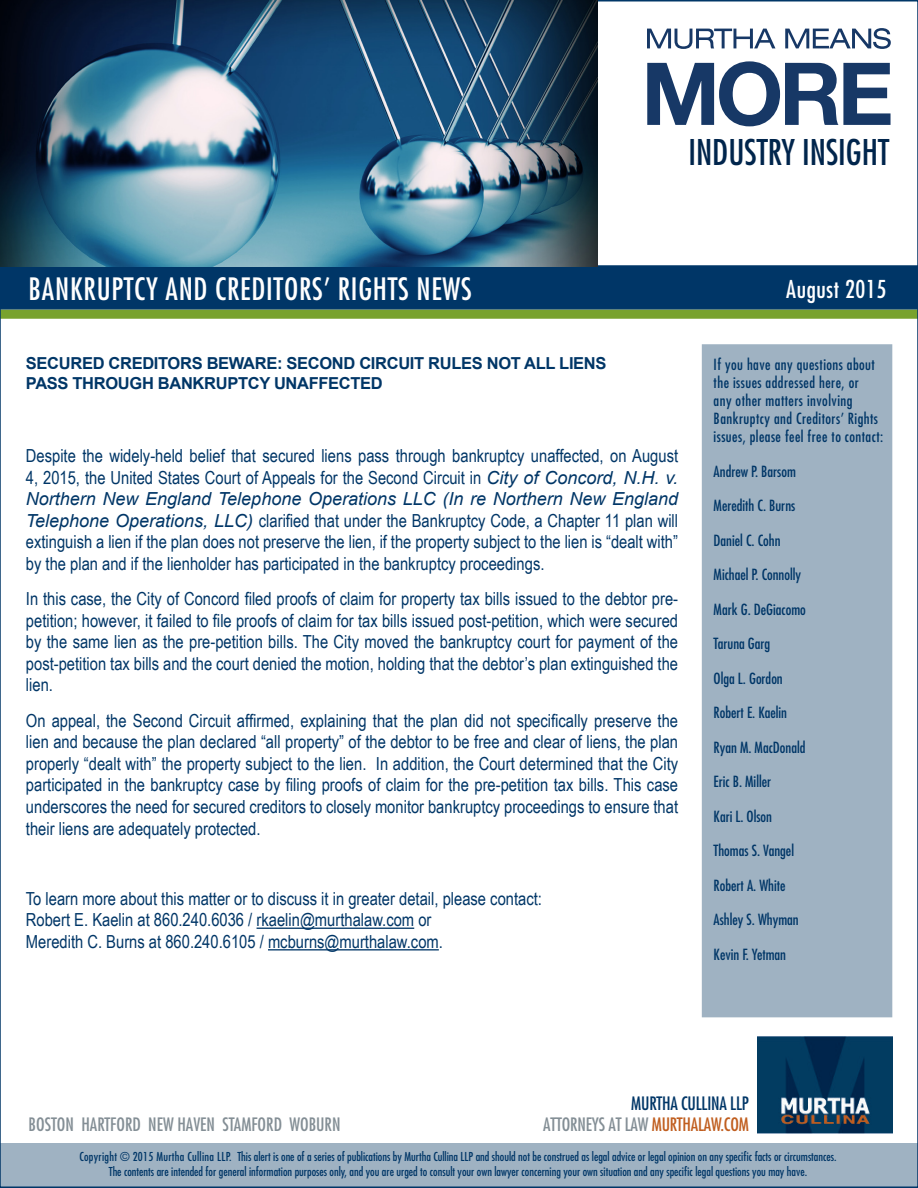
<style>
.page{position:relative;width:918px;height:1188px;background:#fff}
.page>*{position:absolute;margin:0;border:0;box-sizing:border-box;transform-origin:0 0}
.t1{font:500 condensed 34.5px "Futura LTCE";color:#00254c}
.t2{font:500 condensed 30px "Futura LTCE";letter-spacing:.025em;color:#fff}
.t3{font:500 condensed 24px "Futura LTCE";letter-spacing:.025em;color:#fff}
.t4{font:18px/21.6px "Arial Narrow";color:#003667;text-align:justify}
.t5{font:500 condensed 18px "Futura LTCE";color:#838e95}
.t6{font:500 condensed 18px "Futura LTCE";letter-spacing:-.01em;color:#003667}
.Body_Copy{font:700 16.5px "Arial";letter-spacing:-.02em;color:#003667}
.t7{font:500 condensed 15px "Futura LTCE";color:#003667}
.t8{font:500 condensed 15px/18px "Futura LTCE";letter-spacing:.03em;color:#003667}
.t9{font:500 condensed 12px/14.4px "Futura LTCE";color:#003667;text-align:center}
.s1{font-family:"Arial";font-style:italic}
.s2{color:#c05e1f}
</style>
<div class="page">
<div style="left:0;top:1143px;width:918px;height:45px;background:#9fb2c2"></div>
<div style="left:702px;top:344px;width:190px;height:673px;background:#9fb2c2"></div>
<div style="left:3px;top:265px;width:912px;height:45px;background:#003667"></div>
<img style="left:757px;top:1036px;width:135px;height:98px">
<div style="left:0;top:310px;width:918px;height:9px;background:#78a22d"></div>
<svg style="left:647px;top:61px;width:244px;height:65px"></svg>
<svg style="left:647px;top:28px;width:244px;height:21px"></svg>
<img style="left:0;top:0;width:597px;height:267px">
<hr style="left:257px;top:928px;width:157px;height:1px;background:#003667">
<hr style="left:268px;top:949px;width:171px;height:1px;background:#003667">
<h1 class="t1" style="left:688px;top:132px;width:202px">INDUSTRY INSIGHT</h1>
<p class="t2" style="left:29px;top:271px;width:445px">BANKRUPTCY AND CREDITORS’ RIGHTS NEWS</p>
<p class="t3" style="left:786px;top:274px;width:102px">August 2015</p>
<p class="Body_Copy" style="left:26px;top:352px;width:582px">SECURED CREDITORS BEWARE: SECOND CIRCUIT RULES NOT ALL LIENS</p>
<p class="Body_Copy" style="left:26px;top:372px;width:358px">PASS THROUGH BANKRUPTCY UNAFFECTED</p>
<p class="t4" style="left:26px;top:444px;width:654px">Despite the widely-held belief that secured liens pass through bankruptcy unaffected, on August 4, 2015, the United States Court of Appeals for the Second Circuit in <span class="s1">City of Concord, N.H. v.<br>Northern New England Telephone Operations LLC (In re Northern New England Telephone Operations, LLC)</span> clarified that under the Bankruptcy Code, a Chapter 11 plan will extinguish a lien if the plan does not preserve the lien, if the property subject to the lien is “dealt with” by the plan and if the lienholder has participated in the bankruptcy proceedings.</p>
<p class="t4" style="left:26px;top:587px;width:654px">In this case, the City of Concord filed proofs of claim for property tax bills issued to the debtor pre&shy;petition; however, it failed to file proofs of claim for tax bills issued post-petition, which were secured by the same lien as the pre-petition bills. The City moved the bankruptcy court for payment of the post-petition tax bills and the court denied the motion, holding that the debtor’s plan extinguished the lien.</p>
<p class="t4" style="left:26px;top:709px;width:654px">On appeal, the Second Circuit affirmed, explaining that the plan did not specifically preserve the lien and because the plan declared “all property” of the debtor to be free and clear of liens, the plan properly “dealt with” the property subject to the lien. In addition, the Court determined that the City participated in the bankruptcy case by filing proofs of claim for the pre-petition tax bills. This case underscores the need for secured creditors to closely monitor bankruptcy proceedings to ensure that their liens are adequately protected.</p>
<p class="t4" style="left:26px;top:887px;width:518px">To learn more about this matter or to discuss it in greater detail, please contact:</p>
<p class="t4" style="left:26px;top:909px;width:407px">Robert E. Kaelin at 860.240.6036 / rkaelin@murthalaw.com or</p>
<p class="t4" style="left:26px;top:930px;width:419px">Meredith C. Burns at 860.240.6105 / mcburns@murthalaw.com.</p>
<p class="t8" style="left:714px;top:356px;width:171px">If you have any questions about the issues addressed here, or<br>any other matters involving<br>Bankruptcy and Creditors’ Rights issues, please feel free to contact:</p>
<p class="t7" style="left:714px;top:462px;width:84px">Andrew P. Barsom</p>
<p class="t7" style="left:714px;top:497px;width:83px">Meredith C. Burns</p>
<p class="t7" style="left:714px;top:531px;width:68px">Daniel C. Cohn</p>
<p class="t7" style="left:714px;top:566px;width:89px">Michael P. Connolly</p>
<p class="t7" style="left:714px;top:600px;width:94px">Mark G. DeGiacomo</p>
<p class="t7" style="left:714px;top:635px;width:58px">Taruna Garg</p>
<p class="t7" style="left:714px;top:669px;width:71px">Olga L. Gordon</p>
<p class="t7" style="left:714px;top:704px;width:75px">Robert E. Kaelin</p>
<p class="t7" style="left:714px;top:738px;width:93px">Ryan M. MacDonald</p>
<p class="t7" style="left:714px;top:773px;width:59px">Eric B. Miller</p>
<p class="t7" style="left:714px;top:807px;width:60px">Kari L. Olson</p>
<p class="t7" style="left:714px;top:842px;width:82px">Thomas S. Vangel</p>
<p class="t7" style="left:714px;top:876px;width:73px">Robert A. White</p>
<p class="t7" style="left:714px;top:911px;width:87px">Ashley S. Whyman</p>
<p class="t7" style="left:714px;top:945px;width:74px">Kevin F. Yetman</p>
<p class="t6" style="left:631px;top:1092px;width:119px">MURTHA CULLINA LLP</p>
<p class="t5" style="left:29px;top:1113px;width:313px">BOSTON HARTFORD NEW HAVEN STAMFORD WOBURN</p>
<p class="t5" style="left:543px;top:1113px;width:207px">ATTORNEYS AT LAW <span class="s2">MURTHALAW.COM</span></p>
<p class="t9" style="left:79px;top:1150px;width:759px">Copyright © 2015 Murtha Cullina LLP. This alert is one of a series of publications by Murtha Cullina LLP and should not be construed as legal advice or legal opinion on any specific facts or circumstances.<br>The contents are intended for general information purposes only, and you are urged to consult your own lawyer concerning your own situation and any specific legal questions you may have.</p>
</div>
